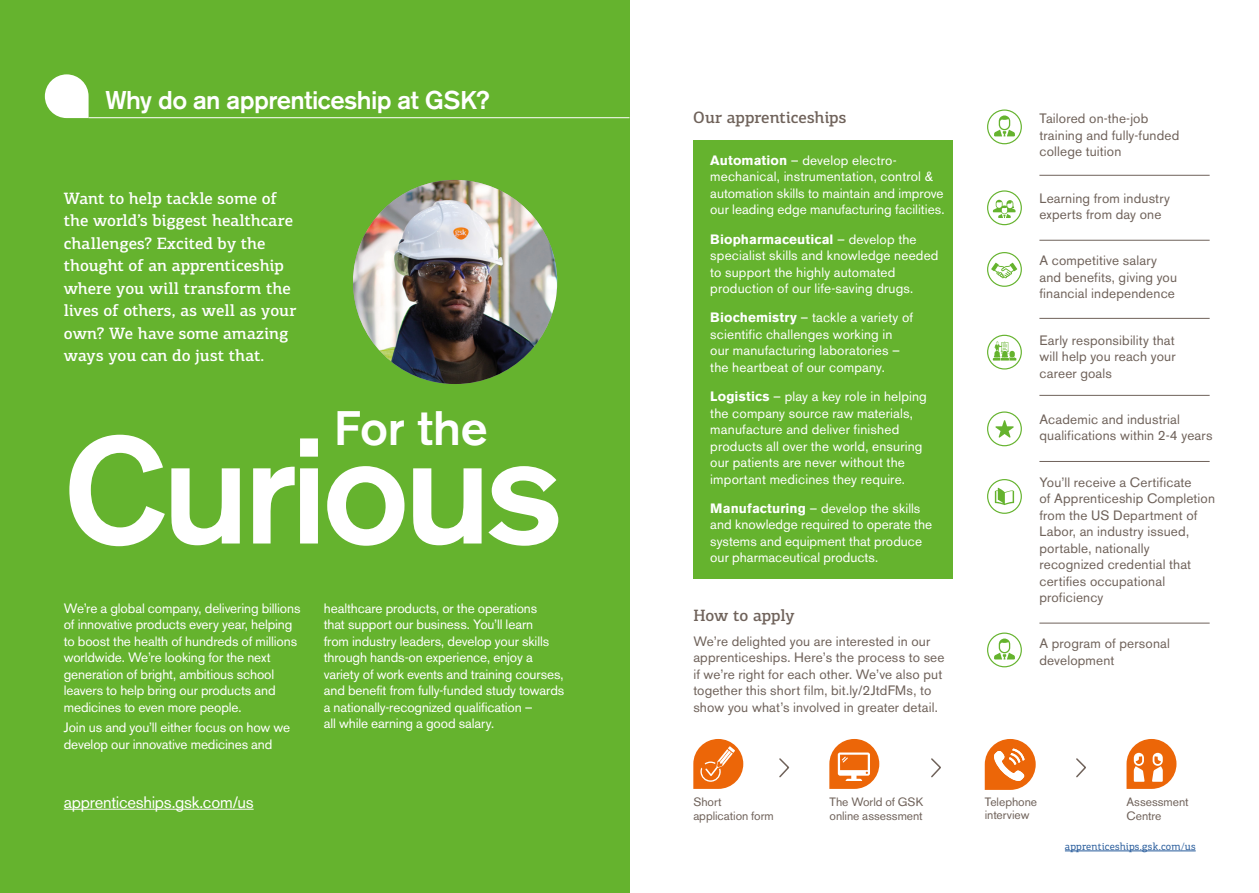
<style>
.page{position:relative;width:1259px;height:893px;background:#fff}
.page>*{position:absolute;margin:0;border:0;box-sizing:border-box;transform-origin:0 0}
.t1{font:500 150.3px "Akzidenz Grotesk BE";letter-spacing:-.04em;color:#fff}
.t2{font:500 48px "Akzidenz Grotesk BE";letter-spacing:-.005em;color:#fff}
.t3{font:500 25.5px "Akzidenz Grotesk BE";letter-spacing:-.02em;color:#fff}
.t4{font:500 16.5px/22.5px "PF Centro Slab Pro";color:#fff}
.t5{font:500 16.5px "PF Centro Slab Pro";letter-spacing:-.005em;color:#6f625a}
.t6{font:16.5px "Akzidenz Grotesk BE";letter-spacing:-.015em;color:#fff}
.t7{font:13.5px/16.5px "Akzidenz Grotesk BE";color:#fff}
.t8{font:13.5px/16.5px "Akzidenz Grotesk BE";letter-spacing:.01em;color:#6f625a}
.t9{font:12px/13.5px "Akzidenz Grotesk BE";letter-spacing:-.005em;color:#6f625a}
.t10{font:10.5px "PF Centro Slab Pro";letter-spacing:.015em;color:#275b9b}
.s1{font-weight:700}
</style>
<div class="page">
<div style="left:0;top:0;width:629px;height:893px;background:#65b32e"></div>
<hr style="left:1065px;top:851px;width:130px;height:1px;background:#275b9b">
<div style="left:693px;top:140px;width:260px;height:439px;background:#65b32e"></div>
<hr style="left:64px;top:809px;width:190px;height:1px;background:#fff">
<svg style="left:45px;top:74px;width:44px;height:44px"></svg>
<hr style="left:89px;top:117px;width:540px;height:1px;background:#fff">
<svg style="left:693px;top:739px;width:50px;height:50px"></svg>
<svg style="left:829px;top:739px;width:50px;height:50px"></svg>
<svg style="left:1126px;top:739px;width:50px;height:50px"></svg>
<img style="left:353px;top:180px;width:204px;height:204px;border-radius:102px">
<div style="left:987px;top:109px;width:35px;height:35px;border:1px solid #65b32e;border-radius:50%"></div>
<svg style="left:994px;top:115px;width:21px;height:21px"></svg>
<div style="left:987px;top:632px;width:35px;height:35px;border:1px solid #65b32e;border-radius:50%"></div>
<svg style="left:994px;top:638px;width:21px;height:21px"></svg>
<div style="left:987px;top:190px;width:35px;height:35px;border:1px solid #65b32e;border-radius:50%"></div>
<svg style="left:993px;top:200px;width:22px;height:18px"></svg>
<div style="left:987px;top:252px;width:35px;height:35px;border:1px solid #65b32e;border-radius:50%"></div>
<svg style="left:991px;top:263px;width:26px;height:15px"></svg>
<div style="left:987px;top:411px;width:35px;height:35px;border:1px solid #65b32e;border-radius:50%"></div>
<svg style="left:995px;top:420px;width:18px;height:18px"></svg>
<div style="left:987px;top:335px;width:35px;height:35px;border:1px solid #65b32e;border-radius:50%"></div>
<svg style="left:992px;top:341px;width:24px;height:20px"></svg>
<div style="left:987px;top:479px;width:35px;height:35px;border:1px solid #65b32e;border-radius:50%"></div>
<svg style="left:995px;top:488px;width:19px;height:17px"></svg>
<svg style="left:779px;top:758px;width:11px;height:20px"></svg>
<svg style="left:931px;top:758px;width:10px;height:20px"></svg>
<svg style="left:1076px;top:758px;width:10px;height:20px"></svg>
<hr style="left:1039px;top:175px;width:170px;height:1px;background:#6f625a">
<hr style="left:1039px;top:240px;width:170px;height:1px;background:#6f625a">
<hr style="left:1039px;top:318px;width:170px;height:1px;background:#6f625a">
<hr style="left:1039px;top:395px;width:170px;height:1px;background:#6f625a">
<hr style="left:1039px;top:461px;width:170px;height:1px;background:#6f625a">
<hr style="left:1039px;top:623px;width:170px;height:1px;background:#6f625a">
<svg style="left:984px;top:739px;width:51px;height:51px"></svg>
<h3 class="t3" style="left:105px;top:84px;width:386px">Why do an apprenticeship at GSK?</h3>
<p class="t4" style="left:64px;top:187px;width:234px">Want to help tackle some of the world’s biggest healthcare challenges? Excited by the thought of an apprenticeship where you will transform the lives of others, as well as your own? We have some amazing ways you can do just that.</p>
<h2 class="t2" style="left:334px;top:399px;width:155px">For the</h2>
<h1 class="t1" style="left:64px;top:399px;width:501px">Curious</h1>
<p class="t7" style="left:64px;top:600px;width:238px">We’re a global company, delivering billions of innovative products every year, helping to boost the health of hundreds of millions worldwide. We’re looking for the next generation of bright, ambitious school leavers to help bring our products and medicines to even more people.</p>
<p class="t7" style="left:64px;top:719px;width:228px">Join us and you’ll either focus on how we develop our innovative medicines and</p>
<p class="t6" style="left:64px;top:792px;width:191px">apprenticeships.gsk.com/us</p>
<p class="t7" style="left:324px;top:600px;width:242px">healthcare products, or the operations<br>that support our business. You’ll learn<br>from industry leaders, develop your skills through hands-on experience, enjoy a variety of work events and training courses, and benefit from fully-funded study towards a nationally-recognized qualification –<br>all while earning a good salary.</p>
<p class="t5" style="left:693px;top:107px;width:155px">Our apprenticeships</p>
<p class="t7" style="left:710px;top:152px;width:236px"><span class="s1">Automation</span> – develop electro&shy;mechanical, instrumentation, control &amp; automation skills to maintain and improve our leading edge manufacturing facilities.</p>
<p class="t7" style="left:710px;top:231px;width:230px"><span class="s1">Biopharmaceutical</span> – develop the specialist skills and knowledge needed to support the highly automated production of our life-saving drugs.</p>
<p class="t7" style="left:710px;top:309px;width:204px"><span class="s1">Biochemistry</span> – tackle a variety of scientific challenges working in our manufacturing laboratories – the heartbeat of our company.</p>
<p class="t7" style="left:710px;top:388px;width:218px"><span class="s1">Logistics</span> – play a key role in helping the company source raw materials, manufacture and deliver finished products all over the world, ensuring our patients are never without the important medicines they require.</p>
<p class="t7" style="left:710px;top:500px;width:223px"><span class="s1">Manufacturing</span> – develop the skills and knowledge required to operate the systems and equipment that produce our pharmaceutical products.</p>
<p class="t5" style="left:693px;top:605px;width:103px">How to apply</p>
<p class="t8" style="left:693px;top:633px;width:253px">We’re delighted you are interested in our apprenticeships. Here’s the process to see if we’re right for each other. We’ve also put together this short film, bit.ly/2JtdFMs, to show you what’s involved in greater detail.</p>
<p class="t8" style="left:1039px;top:110px;width:141px">Tailored on-the-job training and fully-funded college tuition</p>
<p class="t8" style="left:1039px;top:190px;width:132px">Learning from industry experts from day one</p>
<p class="t8" style="left:1039px;top:252px;width:139px">A competitive salary and benefits, giving you financial independence</p>
<p class="t8" style="left:1039px;top:332px;width:138px;text-align:justify">Early responsibility that will help you reach your career goals</p>
<p class="t8" style="left:1039px;top:411px;width:175px">Academic and industrial qualifications within 2-4 years</p>
<p class="t8" style="left:1039px;top:474px;width:177px">You’ll receive a Certificate<br>of Apprenticeship Completion from the US Department of<br>Labor, an industry issued, portable, nationally recognized credential that certifies occupational proficiency</p>
<p class="t8" style="left:1039px;top:635px;width:132px">A program of personal development</p>
<p class="t9" style="left:984px;top:795px;width:54px">Telephone interview</p>
<p class="t9" style="left:693px;top:795px;width:82px">Short application form</p>
<p class="t9" style="left:829px;top:795px;width:95px">The World of GSK online assessment</p>
<p class="t9" style="left:1126px;top:795px;width:64px">Assessment<br>Centre</p>
<p class="t10" style="left:1065px;top:840px;width:132px">apprenticeships.gsk.com/us</p>
</div>
